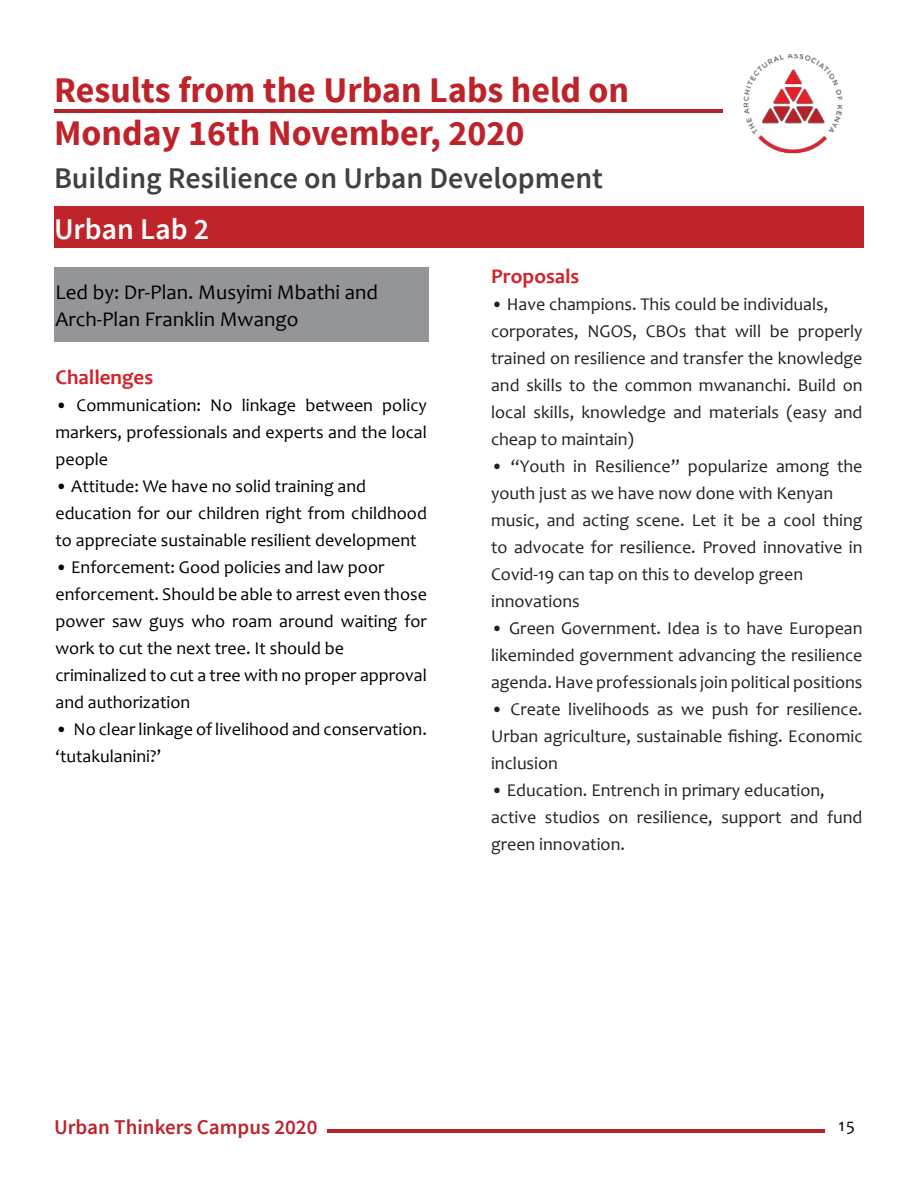
<style>
.page{position:relative;width:918px;height:1188px;background:#fff}
.page>*{position:absolute;margin:0;border:0;box-sizing:border-box;transform-origin:0 0}
.t1{font:700 36px/43.2px "Source Sans Pro";color:#be232a}
.t2{font:600 30px "Source Sans Pro";color:#414042}
.t3{font:600 30px "Source Sans Pro";color:#fff}
.t4{font:21px/27px "Candara";color:#000}
.t5{font:600 21px "Source Sans Pro";color:#be232a}
.t6{font:700 21px "Candara";color:#d2232a}
.t7{font:18px/27px "Candara";color:#222223}
.t8{font:18px/27px "Candara";color:#000}
</style>
<div class="page">
<img style="left:722px;top:54px;width:121px;height:100px">
<hr style="left:328px;top:1130px;width:497px;height:3px;background:#b4232a">
<div style="left:54px;top:207px;width:810px;height:41px;background:#bf242b"></div>
<div style="left:54px;top:268px;width:374px;height:74px;background:#939598"></div>
<hr style="left:54px;top:110px;width:668px;height:3px;background:#b4232a">
<h1 class="t1" style="left:54px;top:69px;width:577px">Results from the Urban Labs held on<br>Monday 16th November, 2020</h1>
<h2 class="t2" style="left:54px;top:159px;width:551px">Building Resilience on Urban Development</h2>
<h2 class="t3" style="left:54px;top:210px;width:157px">Urban Lab 2</h2>
<p class="t4" style="left:56px;top:278px;width:324px">Led by: Dr-Plan. Musyimi Mbathi and<br>Arch-Plan Franklin Mwango</p>
<p class="t6" style="left:56px;top:364px;width:99px">Challenges</p>
<p class="t8" style="left:55px;top:392px;width:373px;text-align:justify">• Communication: No linkage between policy markers, professionals and experts and the local people</p>
<p class="t8" style="left:55px;top:473px;width:373px">• Attitude: We have no solid training and education for our children right from childhood to appreciate sustainable resilient development</p>
<p class="t8" style="left:56px;top:554px;width:373px">• Enforcement: Good policies and law poor enforcement. Should be able to arrest even those power saw guys who roam around waiting for work to cut the next tree. It should be criminalized to cut a tree with no proper approval and authorization</p>
<p class="t8" style="left:55px;top:716px;width:373px">• No clear linkage of livelihood and conservation. ‘tutakulanini?’</p>
<p class="t6" style="left:491px;top:263px;width:90px">Proposals</p>
<p class="t7" style="left:491px;top:290px;width:373px">• Have champions. This could be individuals, corporates, NGOS, CBOs that will be properly trained on resilience and transfer the knowledge and skills to the common mwananchi. Build on local skills, knowledge and materials (easy and cheap to maintain)</p>
<p class="t7" style="left:491px;top:452px;width:373px">• “Youth in Resilience” popularize among the youth just as we have now done with Kenyan music, and acting scene. Let it be a cool thing to advocate for resilience. Proved innovative in Covid-19 can tap on this to develop green innovations</p>
<p class="t7" style="left:491px;top:614px;width:373px;text-align:justify">• Green Government. Idea is to have European likeminded government advancing the resilience agenda. Have professionals join political positions</p>
<p class="t7" style="left:491px;top:695px;width:373px;text-align:justify">• Create livelihoods as we push for resilience.<br>Urban agriculture, sustainable fishing. Economic inclusion</p>
<p class="t7" style="left:491px;top:776px;width:373px">• Education. Entrench in primary education, active studios on resilience, support and fund green innovation.</p>
<p class="t5" style="left:54px;top:1114px;width:265px">Urban Thinkers Campus 2020</p>
<p class="t8" style="left:838px;top:1111px;width:18px">15</p>
</div>
